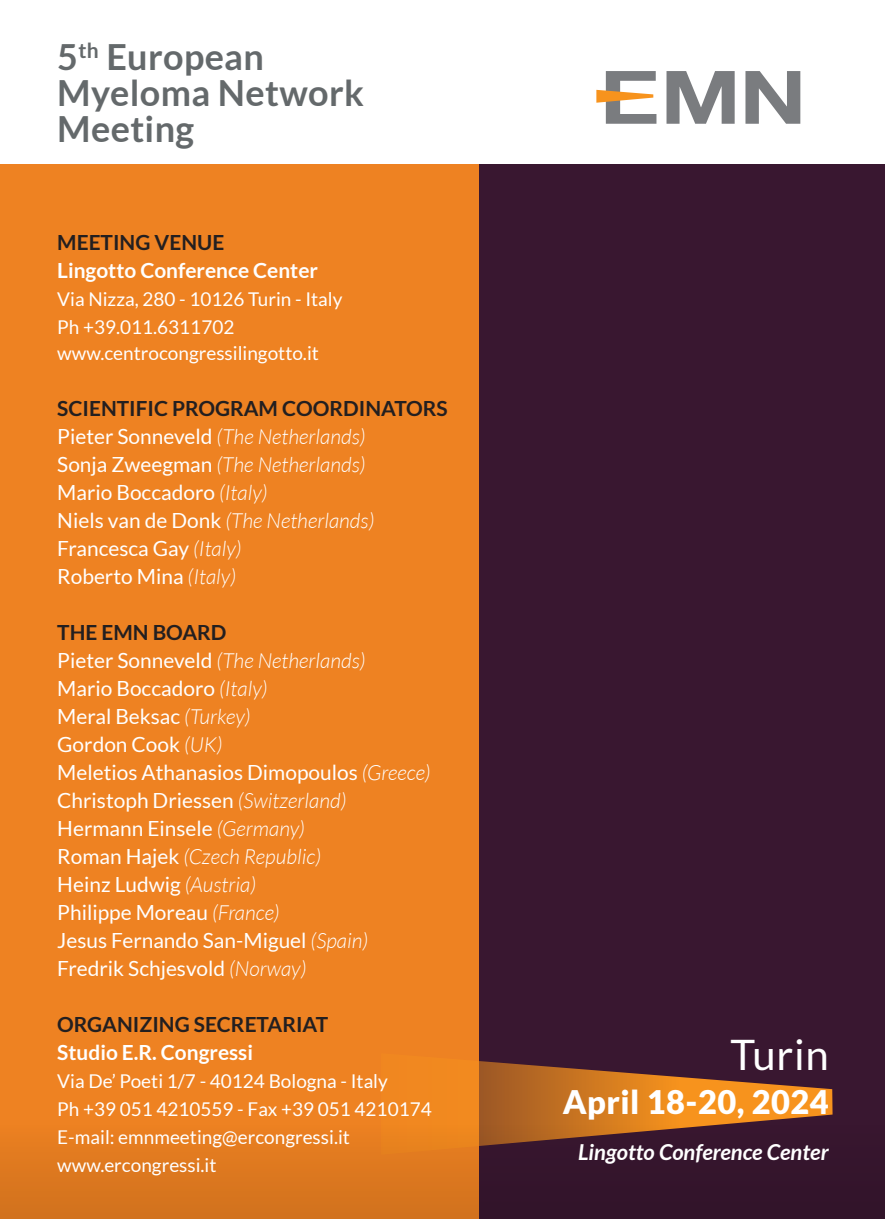
<style>
.page{position:relative;width:885px;height:1219px;background:#fff}
.page>*{position:absolute;margin:0;border:0;box-sizing:border-box;transform-origin:0 0}
.t1{font:42px "Lato";letter-spacing:.015em;color:#fff}
.t2{font:700 36px/36px "Lato";letter-spacing:.01em;color:#64696b}
.t3{font:900 32.6px "Lato";letter-spacing:.015em;color:#fff}
.t4{font:italic 700 22px "Lato";color:#fff}
.t5{font:20.8px/28px "Lato";color:#fff}
.t6{font:700 20.8px "Lato";color:#fff}
.t7{font:700 20.8px "Lato";color:#231f20}
.t8{font:19px/28px "Lato";color:#fff}
.s1{font-weight:700;color:#231f20}
.s2{font-weight:300;font-style:italic}
</style>
<div class="page">
<div style="left:0;top:164px;width:884px;height:1055px;background:#ee8222"></div>
<div style="left:479px;top:164px;width:405px;height:1055px;background:#391730"></div>
<svg style="left:666px;top:71px;width:68px;height:53px"></svg>
<svg style="left:745px;top:71px;width:55px;height:53px"></svg>
<svg style="left:596px;top:71px;width:60px;height:53px"></svg>
<svg style="left:479px;top:1061px;width:353px;height:59px"></svg>
<svg style="left:0;top:1120px;width:771px;height:99px"></svg>
<h2 class="t2" style="left:57px;top:38px;width:308px">5<sup>th</sup> European<br>Myeloma Network<br>Meeting</h2>
<p class="t7" style="left:57px;top:230px;width:168px">MEETING VENUE</p>
<p class="t6" style="left:57px;top:258px;width:262px">Lingotto Conference Center</p>
<p class="t8" style="left:57px;top:285px;width:287px">Via Nizza, 280 - 10126 Turin - Italy<br>Ph +39.011.6311702</p>
<p class="t8" style="left:57px;top:339px;width:263px">www.centrocongressilingotto.it</p>
<p class="t5" style="left:57px;top:394px;width:392px"><span class="s1">SCIENTIFIC PROGRAM COORDINATORS<br></span>Pieter Sonneveld <span class="s2">(The Netherlands)<br></span>Sonja Zweegman <span class="s2">(The Netherlands)<br></span>Mario Boccadoro <span class="s2">(Italy)<br></span>Niels van de Donk <span class="s2">(The Netherlands)<br></span>Francesca Gay <span class="s2">(Italy)<br></span>Roberto Mina <span class="s2">(Italy)</span></p>
<p class="t5" style="left:57px;top:618px;width:375px"><span class="s1">THE EMN BOARD<br></span>Pieter Sonneveld <span class="s2">(The Netherlands)<br></span>Mario Boccadoro <span class="s2">(Italy)<br></span>Meral Beksac <span class="s2">(Turkey)<br></span>Gordon Cook <span class="s2">(UK)<br></span>Meletios Athanasios Dimopoulos <span class="s2">(Greece)<br></span>Christoph Driessen <span class="s2">(Switzerland)<br></span>Hermann Einsele <span class="s2">(Germany)<br></span>Roman Hajek <span class="s2">(Czech Republic)<br></span>Heinz Ludwig <span class="s2">(Austria)<br></span>Philippe Moreau <span class="s2">(France)<br></span>Jesus Fernando San-Miguel <span class="s2">(Spain)<br></span>Fredrik Schjesvold <span class="s2">(Norway)</span></p>
<p class="t7" style="left:57px;top:1012px;width:272px">ORGANIZING SECRETARIAT</p>
<p class="t6" style="left:57px;top:1040px;width:197px">Studio E.R. Congressi</p>
<p class="t8" style="left:57px;top:1067px;width:376px">Via De’ Poeti 1/7 - 40124 Bologna - Italy<br>Ph +39 051 4210559 - Fax +39 051 4210174<br>E-mail: emnmeeting@ercongressi.it www.ercongressi.it</p>
<h1 class="t1" style="left:730px;top:1028px;width:100px">Turin</h1>
<h3 class="t3" style="left:562px;top:1081px;width:267px">April 18-20, 2024</h3>
<p class="t4" style="left:578px;top:1138px;width:252px">Lingotto Conference Center</p>
</div>
